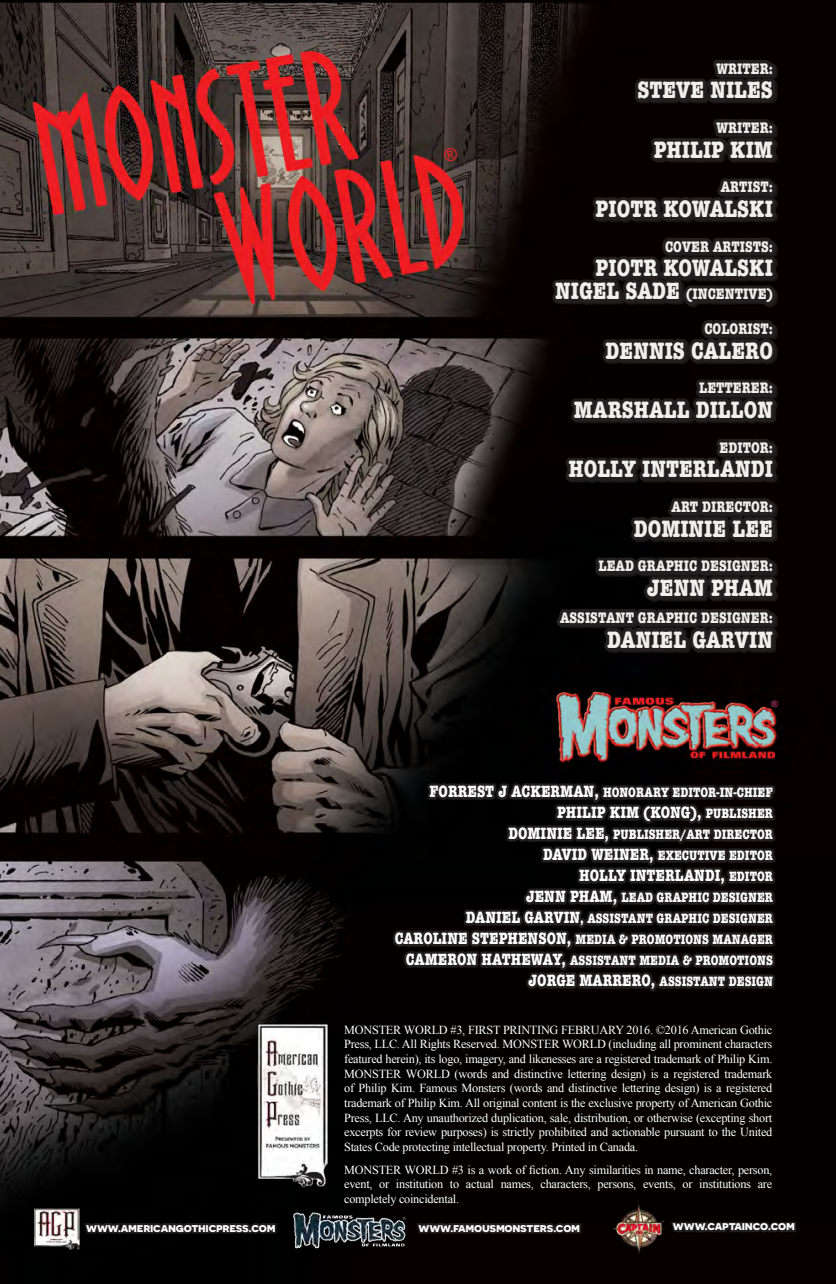
<style>
.page{position:relative;width:836px;height:1284px;background:#fff}
.page>*{position:absolute;margin:0;border:0;box-sizing:border-box;transform-origin:0 0}
.t1{font:700 condensed 24.5px "American Typewriter";color:#f0efee}
.t2{font:700 condensed 16.97px "American Typewriter";color:#fff}
.t3{font:700 condensed 15.75px "American Typewriter";color:#f0efee}
.t4{font:700 condensed 14px/21px "American Typewriter";color:#fff;text-align:right}
.t5{font:12.25px/14.7px "Times New Roman";letter-spacing:-.02em;color:#fff;text-align:justify}
.t6{font:700 12.25px "Novecentosanswide";letter-spacing:-.02em;color:#fff}
.s1{font-size:24.5px}
.s2{font-size:16.97px}
.s3{font-size:14px}
</style>
<div class="page">
<img style="left:0;top:0;width:835px;height:1284px">
<svg style="left:546px;top:0;width:235px;height:724px;background:#140f0f"></svg>
<img style="left:292px;top:1211px;width:115px;height:37px">
<svg style="left:414px;top:1212px;width:169px;height:28px;background:#0f0a0b"></svg>
<img style="left:34px;top:1209px;width:46px;height:41px">
<img style="left:612px;top:1203px;width:53px;height:52px">
<svg style="left:668px;top:1211px;width:129px;height:27px;background:#0f0a0b"></svg>
<svg style="left:82px;top:1212px;width:196px;height:28px;background:#0c0b0b"></svg>
<img style="left:257px;top:1023px;width:71px;height:175px">
<svg style="left:389px;top:742px;width:390px;height:300px;background:#110c0d"></svg>
<svg style="left:443px;top:147px;width:15px;height:15px"></svg>
<p class="t3" style="left:716px;top:56px;width:58px">WRITER:</p>
<h1 class="t1" style="left:637px;top:71px;width:137px">STEVE NILES</h1>
<p class="t3" style="left:716px;top:115px;width:58px">WRITER:</p>
<h1 class="t1" style="left:653px;top:130px;width:121px">PHILIP KIM</h1>
<p class="t3" style="left:720px;top:175px;width:54px">ARTIST:</p>
<h1 class="t1" style="left:595px;top:189px;width:178px">PIOTR KOWALSKI</h1>
<p class="t3" style="left:665px;top:234px;width:109px">COVER ARTISTS:</p>
<h1 class="t1" style="left:595px;top:249px;width:178px">PIOTR KOWALSKI</h1>
<p class="t3" style="left:555px;top:282px;width:219px"><span class="s1">NIGEL SADE</span> (INCENTIVE)</p>
<p class="t3" style="left:704px;top:316px;width:70px">COLORIST:</p>
<h1 class="t1" style="left:605px;top:331px;width:169px">DENNIS CALERO</h1>
<p class="t3" style="left:699px;top:376px;width:75px">LETTERER:</p>
<h1 class="t1" style="left:573px;top:390px;width:200px">MARSHALL DILLON</h1>
<p class="t3" style="left:719px;top:435px;width:55px">EDITOR:</p>
<h1 class="t1" style="left:568px;top:450px;width:205px">HOLLY INTERLANDI</h1>
<p class="t3" style="left:671px;top:494px;width:103px">ART DIRECTOR:</p>
<h1 class="t1" style="left:633px;top:509px;width:141px">DOMINIE LEE</h1>
<p class="t3" style="left:598px;top:554px;width:176px">LEAD GRAPHIC DESIGNER:</p>
<h1 class="t1" style="left:647px;top:568px;width:127px">JENN PHAM</h1>
<p class="t3" style="left:560px;top:605px;width:214px">ASSISTANT GRAPHIC DESIGNER:</p>
<h1 class="t1" style="left:607px;top:620px;width:167px">DANIEL GARVIN</h1>
<h2 class="t2" style="left:429px;top:778px;width:20px">FORREST</h2>
<h2 class="t2" style="left:498px;top:778px;width:35px">J ACKERM</h2>
<p class="t4" style="left:573px;top:782px;width:39px"><span class="s2">AN,</span> HONOR</p>
<p class="t4" style="left:644px;top:782px;width:130px">ARY EDITOR-IN-CHIEF</p>
<h2 class="t2" style="left:557px;top:799px;width:105px">PHILIP KIM (KONG</h2>
<p class="t4" style="left:690px;top:803px;width:60px"><span class="s2">),</span> PUBLISHER</p>
<h2 class="t2" style="left:508px;top:820px;width:12px">DOM</h2>
<p class="t4" style="left:540px;top:824px;width:117px"><span class="s2">INIE LEE ,</span> PUBLISHER</p>
<p class="t4" style="left:680px;top:824px;width:55px">/ART DIRECTOR</p>
<h2 class="t2" style="left:543px;top:841px;width:140px">DAVID WEINER, <span class="s3">EXECUT</span></h2>
<p class="t4" style="left:704px;top:845px;width:54px">IVE EDITOR</p>
<h2 class="t2" style="left:579px;top:862px;width:11px">HOLLY</h2>
<h2 class="t2" style="left:630px;top:862px;width:17px">INTERL</h2>
<p class="t4" style="left:684px;top:866px;width:75px"><span class="s2">ANDI,</span> EDITOR</p>
<h2 class="t2" style="left:526px;top:883px;width:20px">JENN</h2>
<p class="t4" style="left:465px;top:887px;width:284px"><span class="s2">PHAM,</span> LEADGRAPHICDESIGNER<br><span class="s2">DANIEL GARVIN</span>, ASSISTANT GRAPHIC DESIGNER</p>
<h2 class="t2" style="left:394px;top:925px;width:88px">CAROLINE STEPHENSON</h2>
<p class="t4" style="left:566px;top:929px;width:19px"><span class="s2">,</span> MED</p>
<p class="t4" style="left:602px;top:929px;width:39px">IA &amp; PROMOT</p>
<p class="t4" style="left:680px;top:929px;width:14px">IONS</p>
<p class="t4" style="left:712px;top:929px;width:46px">MANAGER</p>
<h2 class="t2" style="left:405px;top:946px;width:31px">CAMERON</h2>
<p class="t4" style="left:481px;top:950px;width:168px"><span class="s2">HATHEWAY,</span> ASS ISTANT MED</p>
<p class="t4" style="left:666px;top:950px;width:39px">IA &amp; PROMOT</p>
<p class="t4" style="left:744px;top:950px;width:14px">IONS</p>
<h2 class="t2" style="left:528px;top:967px;width:19px">JORGE</h2>
<h2 class="t2" style="left:579px;top:967px;width:34px">MARRERO</h2>
<p class="t4" style="left:650px;top:971px;width:115px"><span class="s2">,</span> ASSISTANT DESIGN</p>
<p class="t5" style="left:344px;top:1022px;width:429px">MONSTER WORLD #3, FIRST PRINTING FEBRUARY 2016. ©2016 American Gothic Press, LLC. All Rights Reserved. MONSTER WORLD (including all prominent characters featured herein), its logo, imagery, and likenesses are a registered trademark of Philip Kim.<br>MONSTER WORLD (words and distinctive lettering design) is a registered trademark of Philip Kim. Famous Monsters (words and distinctive lettering design) is a registered trademark of Philip Kim. All original content is the exclusive property of American Gothic Press, LLC. Any unauthorized duplication, sale, distribution, or otherwise (excepting short excerpts for review purposes) is strictly prohibited and actionable pursuant to the United States Code protecting intellectual property. Printed in Canada.</p>
<p class="t5" style="left:344px;top:1162px;width:429px">MONSTER WORLD #3 is a work of fiction. Any similarities in name, character, person, event, or institution to actual names, characters, persons, events, or institutions are completely coincidental.</p>
<p class="t6" style="left:86px;top:1220px;width:191px">www.americangothicpress.com</p>
<p class="t6" style="left:418px;top:1220px;width:163px">www.famousmonsters.com</p>
<p class="t6" style="left:672px;top:1218px;width:123px">www.captainco.com</p>
</div>
